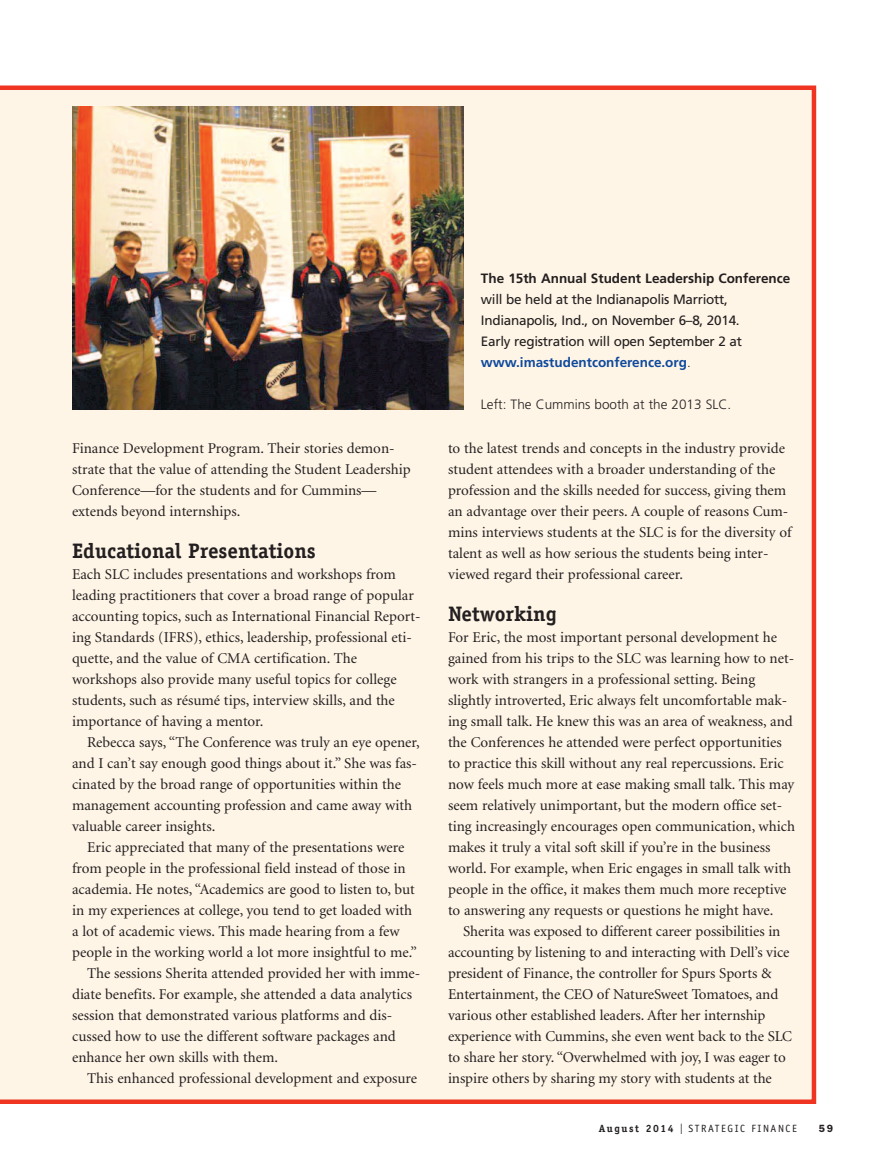
<style>
.page{position:relative;width:878px;height:1161px;background:#fff}
.page>*{position:absolute;margin:0;border:0;box-sizing:border-box;transform-origin:0 0}
.t1{font:700 21px "Officina Serif";color:#231f20}
.t2{font:15px/21px "Minion";color:#231f20}
.t3{font:13.5px/21px "Frutiger";letter-spacing:-.02em;color:#231f20}
.t4{font:700 13.5px "Frutiger";color:#231f20}
.t5{font:300 13.5px "Frutiger";color:#231f20}
.t6{font:10.5px "Officina Sans";letter-spacing:.15em;color:#231f20}
.t7{font:600 10.5px "Franklin Gothic";color:#231f20}
.s1{font-weight:700;color:#0f499d}
.s2{font-weight:300}
.s3{font-family:"Officina Serif";font-weight:700}
.s4{font-family:"Franklin Gothic";font-size:15px}
</style>
<div class="page">
<div style="left:0;top:86px;width:816px;height:1018px;background:#fef5e6"></div>
<img style="left:72px;top:107px;width:392px;height:303px">
<p class="t2" style="left:72px;top:439px;width:340px">Finance Development Program. Their stories demon&shy;strate that the value of attending the Student Leadership Conference—for the students and for Cummins— extends beyond internships.</p>
<h1 class="t1" style="left:72px;top:543px;width:245px">Educational Presentations</h1>
<p class="t2" style="left:72px;top:565px;width:350px">Each SLC includes presentations and workshops from leading practitioners that cover a broad range of popular accounting topics, such as International Financial Report&shy;ing Standards (IFRS), ethics, leadership, professional eti&shy;quette, and the value of CMA certification. The workshops also provide many useful topics for college students, such as résumé tips, interview skills, and the importance of having a mentor.</p>
<p class="t2" style="left:72px;top:733px;width:349px;text-indent:15px">Rebecca says, “The Conference was truly an eye opener, and I can’t say enough good things about it.” She was fas&shy;cinated by the broad range of opportunities within the management accounting profession and came away with valuable career insights.</p>
<p class="t2" style="left:87px;top:838px;width:319px">Eric appreciated that many of the presentations were</p>
<p class="t2" style="left:72px;top:859px;width:335px">from people in the professional field instead of those in</p>
<p class="t2" style="left:72px;top:880px;width:344px">academia. He notes, “Academics are good to listen to, but</p>
<p class="t2" style="left:72px;top:901px;width:341px">in my experiences at college, you tend to get loaded with</p>
<p class="t2" style="left:72px;top:922px;width:329px">a lot of academic views. This made hearing from a few</p>
<p class="t2" style="left:72px;top:943px;width:346px">people in the working world a lot more insightful to me.”</p>
<p class="t2" style="left:87px;top:964px;width:335px">The sessions Sherita attended provided her with imme-</p>
<p class="t2" style="left:72px;top:985px;width:341px">diate benefits. For example, she attended a data analytics</p>
<p class="t2" style="left:72px;top:1006px;width:321px">session that demonstrated various platforms and dis-</p>
<p class="t2" style="left:72px;top:1027px;width:325px">cussed how to use the different software packages and</p>
<p class="t2" style="left:72px;top:1048px;width:207px">enhance her own skills with them.</p>
<p class="t2" style="left:87px;top:1069px;width:331px">This enhanced professional development and exposure</p>
<p class="t4" style="left:481px;top:273px;width:311px">The 15th Annual Student Leadership Conference</p>
<p class="t3" style="left:481px;top:290px;width:262px">will be held at the Indianapolis Marriott, Indianapolis, Ind., on November 6–8, 2014.<br>Early registration will open September 2 at <span class="s1">www.imastudentconference.org</span><span class="s2">.</span></p>
<p class="t5" style="left:481px;top:399px;width:252px">Left: The Cummins booth at the 2013 SLC.</p>
<p class="t2" style="left:448px;top:439px;width:345px">to the latest trends and concepts in the industry provide student attendees with a broader understanding of the profession and the skills needed for success, giving them an advantage over their peers. A couple of reasons Cum&shy;mins interviews students at the SLC is for the diversity of talent as well as how serious the students being inter&shy;viewed regard their professional career.</p>
<h1 class="t1" style="left:448px;top:606px;width:110px">Networking</h1>
<p class="t2" style="left:448px;top:628px;width:348px">For Eric, the most important personal development he gained from his trips to the SLC was learning how to net&shy;work with strangers in a professional setting. Being slightly introverted, Eric always felt uncomfortable mak&shy;ing small talk. He knew this was an area of weakness, and the Conferences he attended were perfect opportunities to practice this skill without any real repercussions. Eric now feels much more at ease making small talk. This may seem relatively unimportant, but the modern office set&shy;ting increasingly encourages open communication, which makes it truly a vital soft skill if you’re in the business world. For example, when Eric engages in small talk with people in the office, it makes them much more receptive to answering any requests or questions he might have.</p>
<p class="t2" style="left:448px;top:922px;width:345px;text-indent:15px">Sherita was exposed to different career possibilities in accounting by listening to and interacting with Dell’s vice president of Finance, the controller for Spurs Sports &amp; Entertainment, the CEO of NatureSweet Tomatoes, and various other established leaders. After her internship experience with Cummins, she even went back to the SLC to share her story. “Overwhelmed with joy, I was eager to inspire others by sharing my story with students at the</p>
<p class="t6" style="left:599px;top:1125px;width:199px"><span class="s3">August 2014</span> <span class="s4">I</span> STRATEGIC FINANCE</p>
<p class="t7" style="left:818px;top:1125px;width:16px">59</p>
</div>
